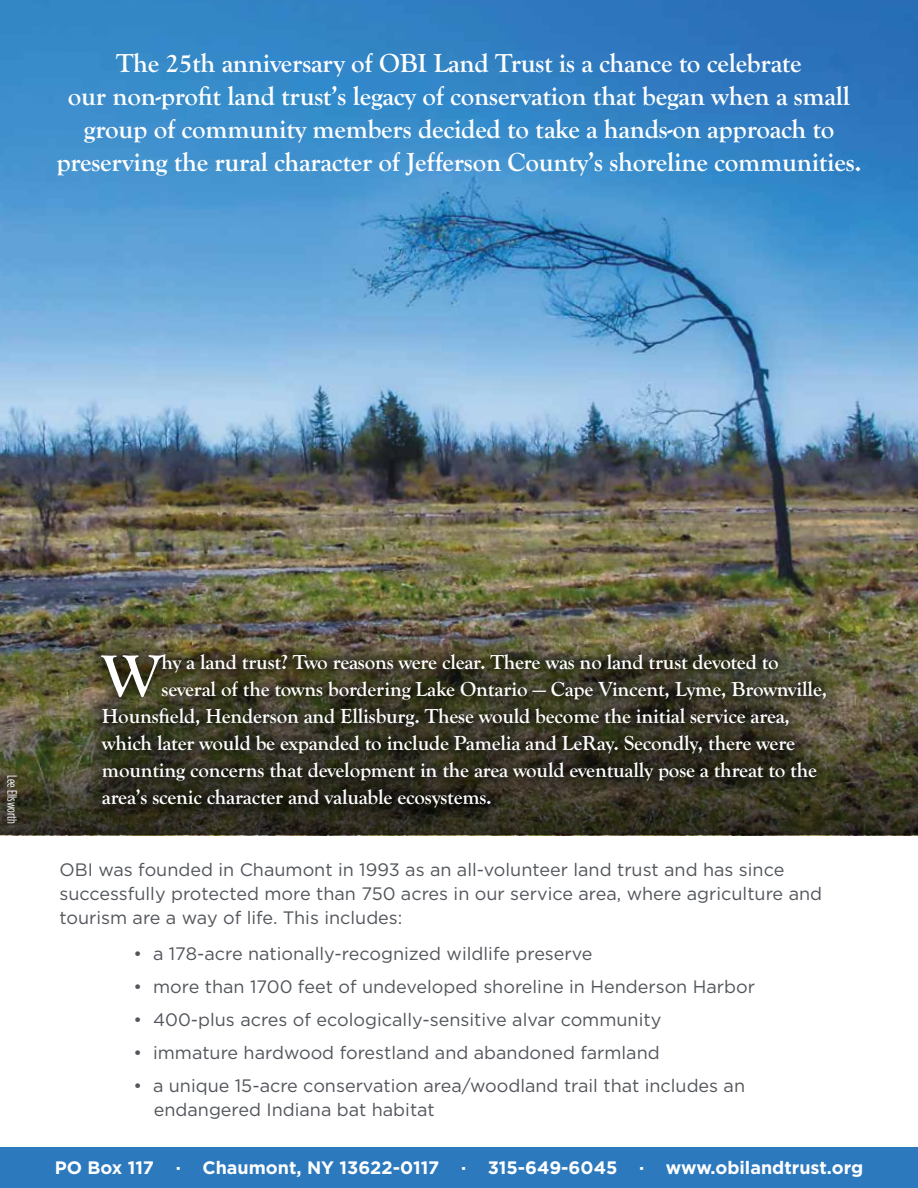
<style>
.page{position:relative;width:918px;height:1188px;background:#fff}
.page>*{position:absolute;margin:0;border:0;box-sizing:border-box;transform-origin:0 0}
.t1{font:700 61.05px "Goudy Old Sty T";color:#fff}
.t2{font:700 27px/33px "Goudy Old Sty T";letter-spacing:-.01em;color:#fff;text-align:center}
.t3{font:700 21px "Goudy Old Sty T";letter-spacing:-.01em;color:#fff}
.t4{font:18px/24px "Gotham";color:#52555b}
.t5{font:700 18px "Gotham";color:#fff}
.t6{font:13.5px "Gotham Condensed";color:#fff;scale:.95 1}
</style>
<div class="page">
<img style="left:0;top:0;width:918px;height:492px">
<img style="left:0;top:492px;width:918px;height:343px">
<div style="left:0;top:1148px;width:918px;height:40px;background:#2d79be"></div>
<div style="left:83px;top:636px;width:761px;height:190px;background:#000;opacity:.75"></div>
<p class="t2" style="left:56px;top:47px;width:807px">The 25th anniversary of OBI Land Trust is a chance to celebrate<br>our non-profit land trust’s legacy of conservation that began when a small group of community members decided to take a hands-on approach to preserving the rural character of Jefferson County’s shoreline communities.</p>
<p class="t6" style="left:19px;top:775px;width:53px;rotate:90deg">Lee Ellsworth</p>
<h1 class="t1" style="left:102px;top:642px;width:62px">W</h1>
<p class="t3" style="left:162px;top:651px;width:619px">hy a land trust? Two reasons were clear. There was no land trust devoted to</p>
<p class="t3" style="left:162px;top:678px;width:667px">several of the towns bordering Lake Ontario — Cape Vincent, Lyme, Brownville,</p>
<p class="t3" style="left:102px;top:705px;width:690px">Hounsfield, Henderson and Ellisburg. These would become the initial service area,</p>
<p class="t3" style="left:102px;top:732px;width:695px">which later would be expanded to include Pamelia and LeRay. Secondly, there were</p>
<p class="t3" style="left:102px;top:759px;width:717px">mounting concerns that development in the area would eventually pose a threat to the</p>
<p class="t3" style="left:102px;top:786px;width:391px">area’s scenic character and valuable ecosystems.</p>
<p class="t4" style="left:59px;top:858px;width:764px">OBI was founded in Chaumont in 1993 as an all-volunteer land trust and has since successfully protected more than 750 acres in our service area, where agriculture and tourism are a way of life. This includes:</p>
<p class="t4" style="left:134px;top:942px;width:460px">• a 178-acre nationally-recognized wildlife preserve</p>
<p class="t4" style="left:134px;top:975px;width:623px">• more than 1700 feet of undeveloped shoreline in Henderson Harbor</p>
<p class="t4" style="left:134px;top:1008px;width:529px">• 400-plus acres of ecologically-sensitive alvar community</p>
<p class="t4" style="left:134px;top:1041px;width:528px">• immature hardwood forestland and abandoned farmland</p>
<p class="t4" style="left:154px;top:1074px;width:593px;text-indent:-20px">• a unique 15-acre conservation area/woodland trail that includes an endangered Indiana bat habitat</p>
<p class="t5" style="left:55px;top:1157px;width:810px">PO Box 117 · Chaumont, NY 13622-0117 · 315-649-6045 · www.obilandtrust.org</p>
</div>
